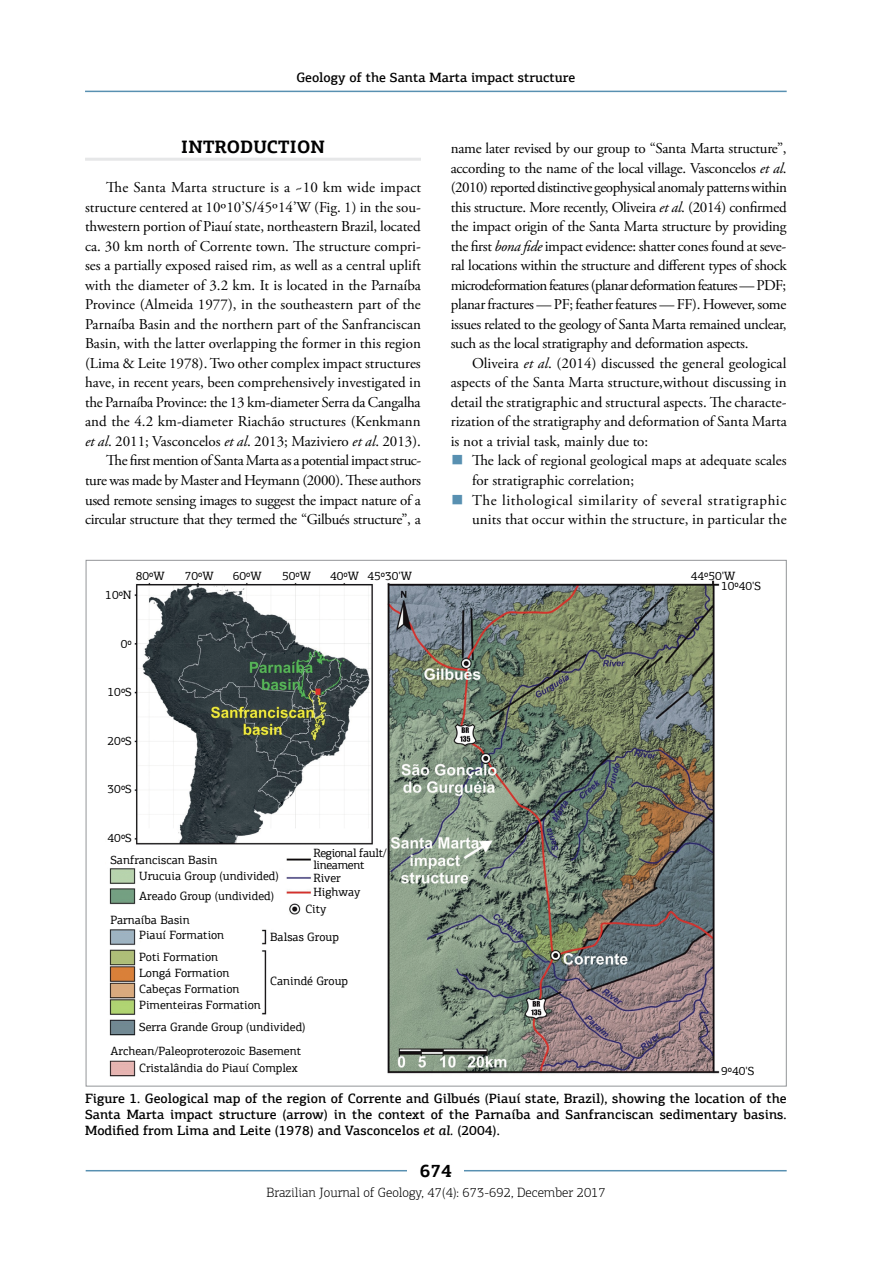
<style>
.page{position:relative;width:893px;height:1263px;background:#fff}
.page>*{position:absolute;margin:0;border:0;box-sizing:border-box;transform-origin:0 0}
.t1{font:700 18px "PF Agora Slab Pro";color:#000}
.t2{font:15px/19.5px "Adobe Garamond Pro";color:#000;text-align:justify}
.t3{font:15px/19.5px "Adobe Garamond Pro";letter-spacing:.035em;color:#000;text-align:right}
.t4{font:500 13.5px/16.2px "PF Agora Slab Pro";color:#000;text-align:justify}
.t5{font:300 13.5px "PF Agora Slab Pro";color:#000}
.t6{font:12px/15.9px "PF Agora Slab Pro";color:#000}
.t7{font:12px/12.9px "PF Agora Slab Pro";letter-spacing:-.03em;color:#000}
.s1{font-style:italic}
.s2{font-family:"PF Agora Slab Pro";color:#5890b1}
</style>
<div class="page">
<hr style="left:85px;top:158px;width:336px;height:3px;background:#e6e7e8">
<img style="left:109px;top:580px;width:611px;height:496px">
<hr style="left:86px;top:1170px;width:701px;height:1px;background:#5890b1">
<div style="left:408px;top:1163px;width:56px;height:15px;background:#fff"></div>
<hr style="left:85px;top:91px;width:702px;height:1px;background:#5890b1">
<p class="t4" style="left:296px;top:69px;width:281px">Geology of the Santa Marta impact structure</p>
<p class="t1" style="left:181px;top:136px;width:146px">INTRODUCTION</p>
<p class="t2" style="left:85px;top:178px;width:338px;text-align:right">The Santa Marta structure is a ~10 km wide impact structure centered at 10º10’S/45º14’W (Fig. 1) in the sou&shy;thwestern portion of Piauí state, northeastern Brazil, located ca. 30 km north of Corrente town. The structure compri&shy;ses a partially exposed raised rim, as well as a central uplift with the diameter of 3.2 km. It is located in the Parnaíba Province (Almeida 1977), in the southeastern part of the Parnaíba Basin and the northern part of the Sanfranciscan Basin, with the latter overlapping the former in this region (Lima &amp; Leite 1978). Two other complex impact structures have, in recent years, been comprehensively investigated in the Parnaíba Province: the 13 km-diameter Serra da Cangalha and the 4.2 km-diameter Riachão structures (Kenkmann <span class="s1">et al</span>. 2011; Vasconcelos <span class="s1">et al</span>. 2013; Maziviero <span class="s1">et al</span>. 2013).<br>The first mention of Santa Marta as a potential impact struc&shy;ture was made by Master and Heymann (2000). These authors used remote sensing images to suggest the impact nature of a circular structure that they termed the “Gilbués structure”, a</p>
<p class="t2" style="left:451px;top:139px;width:338px">name later revised by our group to “Santa Marta structure”, according to the name of the local village. Vasconcelos <span class="s1">et al</span>. (2010) reported distinctive geophysical anomaly patterns within this structure. More recently, Oliveira <span class="s1">et al</span>. (2014) confirmed the impact origin of the Santa Marta structure by providing the first <span class="s1">bona fide</span> impact evidence: shatter cones found at seve&shy;ral locations within the structure and different types of shock microdeformation features (planar deformation features — PDF; planar fractures — PF; feather features — FF). However, some issues related to the geology of Santa Marta remained unclear, such as the local stratigraphy and deformation aspects.</p>
<p class="t2" style="left:451px;top:354px;width:338px;text-indent:21px">Oliveira <span class="s1">et al</span>. (2014) discussed the general geological aspects of the Santa Marta structure,without discussing in detail the stratigraphic and structural aspects. The characte&shy;rization of the stratigraphy and deformation of Santa Marta is not a trivial task, mainly due to:</p>
<p class="t2" style="left:472px;top:451px;width:316px;text-indent:-21px"><span class="s2">■</span> The lack of regional geological maps at adequate scales for stratigraphic correlation;</p>
<p class="t3" style="left:451px;top:490px;width:337px"><span class="s2">■</span> The lithological similarity of several stratigraphic units that occur within the structure, in particular the</p>
<p class="t6" style="left:136px;top:568px;width:30px">80ºW</p>
<p class="t6" style="left:105px;top:587px;width:28px">10ºN</p>
<p class="t6" style="left:121px;top:636px;width:12px">0º</p>
<p class="t6" style="left:108px;top:684px;width:26px">10ºS</p>
<p class="t6" style="left:108px;top:733px;width:26px">20ºS</p>
<p class="t6" style="left:108px;top:781px;width:26px">30ºS</p>
<p class="t6" style="left:108px;top:830px;width:26px">40ºS</p>
<p class="t6" style="left:185px;top:568px;width:30px">70ºW</p>
<p class="t6" style="left:233px;top:568px;width:30px">60ºW</p>
<p class="t6" style="left:282px;top:568px;width:30px">50ºW</p>
<p class="t6" style="left:330px;top:568px;width:83px">40ºW 45º30'W</p>
<p class="t6" style="left:721px;top:571px;width:41px;line-height:9.9px;text-indent:-30px">44º50'W<br>10º40'S</p>
<p class="t7" style="left:313px;top:846px;width:75px">Regional fault/ lineament<br>River<br>Highway</p>
<p class="t6" style="left:305px;top:900px;width:23px">City</p>
<p class="t6" style="left:270px;top:929px;width:70px">Balsas Group</p>
<p class="t6" style="left:270px;top:972px;width:79px">Canindé Group</p>
<p class="t6" style="left:110px;top:851px;width:109px">Sanfranciscan Basin</p>
<p class="t6" style="left:139px;top:866px;width:141px;line-height:19.8px">Urucuia Group (undivided)<br>Areado Group (undivided)</p>
<p class="t6" style="left:139px;top:924px;width:87px;line-height:22.4px">Piauí Formation<br>Poti Formation</p>
<p class="t6" style="left:139px;top:965px;width:123px">Longá Formation<br>Cabeças Formation<br>Pimenteiras Formation</p>
<p class="t6" style="left:139px;top:1019px;width:168px">Serra Grande Group (undivided)</p>
<p class="t6" style="left:139px;top:1059px;width:160px">Cristalândia do Piauí Complex</p>
<p class="t6" style="left:110px;top:911px;width:81px">Parnaíba Basin</p>
<p class="t6" style="left:110px;top:1043px;width:192px">Archean/Paleoproterozoic Basement</p>
<p class="t6" style="left:721px;top:1063px;width:35px">9º40'S</p>
<p class="t4" style="left:85px;top:1090px;width:703px">Figure 1. Geological map of the region of Corrente and Gilbués (Piauí state, Brazil), showing the location of the Santa Marta impact structure (arrow) in the context of the Parnaíba and Sanfranciscan sedimentary basins.<br>Modified from Lima and Leite (1978) and Vasconcelos <span class="s1">et al.</span> (2004).</p>
<p class="t1" style="left:420px;top:1160px;width:34px">674</p>
<p class="t5" style="left:266px;top:1184px;width:341px">Brazilian Journal of Geology, 47(4): 673-692, December 2017</p>
</div>
